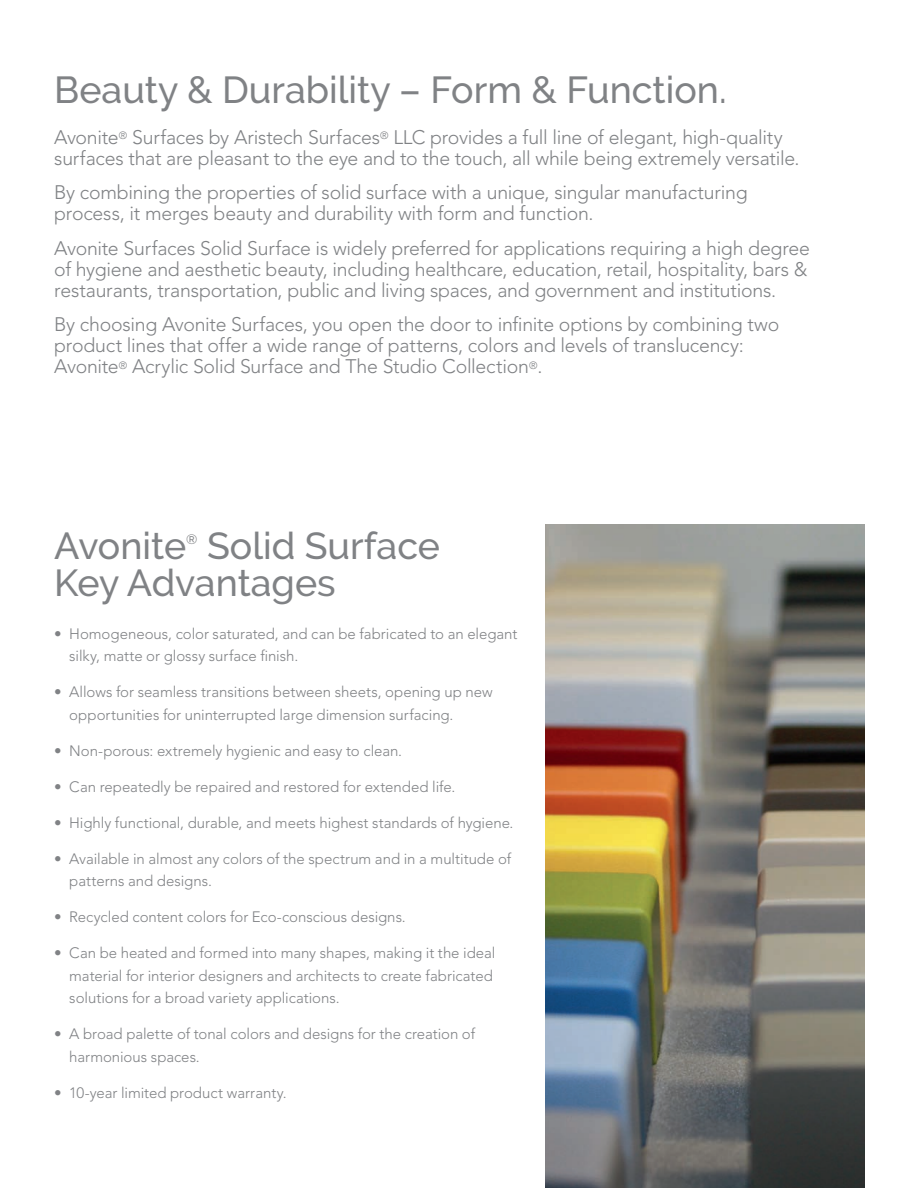
<style>
.page{position:relative;width:918px;height:1188px;background:#fff}
.page>*{position:absolute;margin:0;border:0;box-sizing:border-box;transform-origin:0 0}
.Headline{font:500 37.5px/37.5px "Raleway";color:#808285}
.Body_2{font:300 19.5px/21px "Avenir";letter-spacing:-.015em;color:#808285}
.t1{font:300 15px/22.5px "Avenir";letter-spacing:-.005em;color:#808285}
.Headline-2{font:500 13.5px "Raleway";color:#808285}
</style>
<div class="page">
<img style="left:545px;top:525px;width:320px;height:663px">
<p class="Headline" style="left:54px;top:71px;width:674px">Beauty &amp; Durability – Form &amp; Function.</p>
<p class="Body_2" style="left:54px;top:127px;width:747px">Avonite<sup>®</sup> Surfaces by Aristech Surfaces<sup>®</sup> LLC provides a full line of elegant, high-quality surfaces that are pleasant to the eye and to the touch, all while being extremely versatile.</p>
<p class="Body_2" style="left:54px;top:182px;width:695px">By combining the properties of solid surface with a unique, singular manufacturing process, it merges beauty and durability with form and function.</p>
<p class="Body_2" style="left:54px;top:238px;width:757px">Avonite Surfaces Solid Surface is widely preferred for applications requiring a high degree of hygiene and aesthetic beauty, including healthcare, education, retail, hospitality, bars &amp; restaurants, transportation, public and living spaces, and government and institutions.</p>
<p class="Body_2" style="left:54px;top:314px;width:727px">By choosing Avonite Surfaces, you open the door to infinite options by combining two product lines that offer a wide range of patterns, colors and levels of translucency:<br>Avonite<sup>®</sup> Acrylic Solid Surface and The Studio Collection<sup>®</sup>.</p>
<p class="Headline" style="left:54px;top:527px;width:387px;text-indent:153px">Solid Surface<br>Key Advantages</p>
<p class="t1" style="left:69px;top:622px;width:450px;text-indent:-15px">• Homogeneous, color saturated, and can be fabricated to an elegant silky, matte or glossy surface finish.</p>
<p class="t1" style="left:69px;top:681px;width:425px;text-indent:-15px">• Allows for seamless transitions between sheets, opening up new opportunities for uninterrupted large dimension surfacing.</p>
<p class="t1" style="left:54px;top:739px;width:349px">• Non-porous: extremely hygienic and easy to clean.</p>
<p class="t1" style="left:54px;top:775px;width:403px">• Can repeatedly be repaired and restored for extended life.</p>
<p class="t1" style="left:54px;top:811px;width:461px">• Highly functional, durable, and meets highest standards of hygiene.</p>
<p class="t1" style="left:69px;top:847px;width:444px;text-indent:-15px">• Available in almost any colors of the spectrum and in a multitude of patterns and designs.</p>
<p class="t1" style="left:54px;top:906px;width:353px">• Recycled content colors for Eco-conscious designs.</p>
<p class="t1" style="left:69px;top:942px;width:428px;text-indent:-15px">• Can be heated and formed into many shapes, making it the ideal material for interior designers and architects to create fabricated solutions for a broad variety applications.</p>
<p class="t1" style="left:69px;top:1023px;width:407px;text-indent:-15px">• A broad palette of tonal colors and designs for the creation of harmonious spaces.</p>
<p class="t1" style="left:54px;top:1081px;width:234px">• 10-year limited product warranty.</p>
<p class="Headline" style="left:54px;top:527px;width:133px">Avonite</p>
<p class="Headline-2" style="left:186px;top:531px;width:13px">®</p>
</div>
